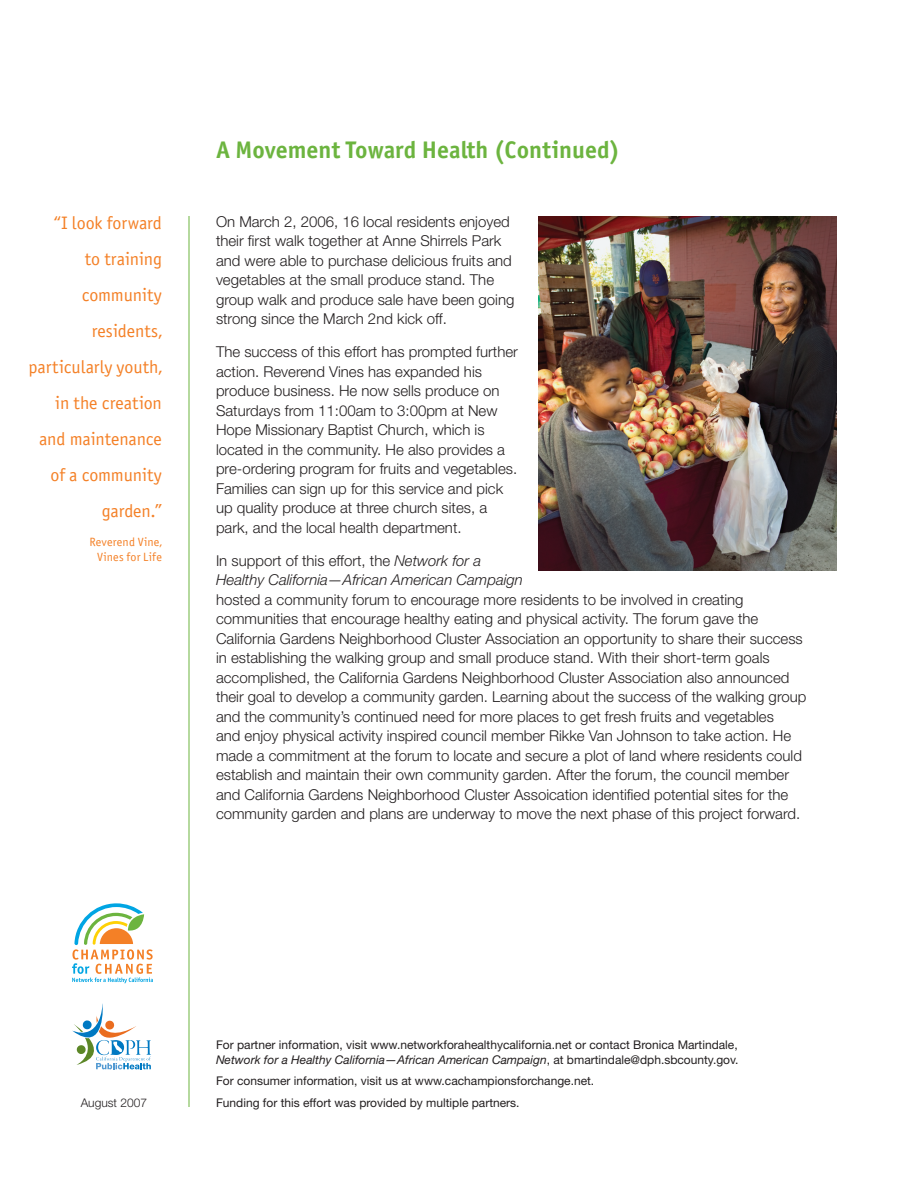
<style>
.page{position:relative;width:918px;height:1188px;background:#fff}
.page>*{position:absolute;margin:0;border:0;box-sizing:border-box;transform-origin:0 0}
.continued_title{font:24px "Officina Sans Bold A";color:#6cb43f}
.quote{font:18px/36px "Officina Sans Book A";letter-spacing:-.005em;color:#f48026;text-align:right}
.body{font:300 15px/19.5px "Helvetica Neue LT Std";color:#231f20}
.body-2{font:12px/15px "Helvetica Neue LT Std";color:#231f20}
.quote_author{font:12px/15px "Officina Sans Book A";letter-spacing:.015em;color:#f48026;text-align:right}
.body-3{font:300 12px "Helvetica Neue LT Std";color:#231f20}
.s1{font-style:italic}
</style>
<div class="page">
<hr style="left:189px;top:216px;width:1px;height:891px;background:#6cb43f">
<img style="left:539px;top:216px;width:298px;height:355px">
<svg style="left:72px;top:903px;width:81px;height:80px"></svg>
<svg style="left:72px;top:1003px;width:79px;height:66px"></svg>
<p class="quote" style="left:29px;top:205px;width:135px">“I look forward<br>to training community residents, particularly youth, in the creation and maintenance of a community garden.”</p>
<p class="quote_author" style="left:89px;top:534px;width:74px">Reverend Vine,<br>Vines for Life</p>
<p class="continued_title" style="left:216px;top:135px;width:406px">A Movement Toward Health (Continued)</p>
<p class="body" style="left:216px;top:211px;width:300px">On March 2, 2006, 16 local residents enjoyed their first walk together at Anne Shirrels Park and were able to purchase delicious fruits and vegetables at the small produce stand. The group walk and produce sale have been going strong since the March 2nd kick off.</p>
<p class="body" style="left:216px;top:342px;width:303px">The success of this effort has prompted further action. Reverend Vines has expanded his produce business. He now sells produce on Saturdays from 11:00am to 3:00pm at New Hope Missionary Baptist Church, which is located in the community. He also provides a pre-ordering program for fruits and vegetables.<br>Families can sign up for this service and pick up quality produce at three church sites, a park, and the local health department.</p>
<p class="body" style="left:216px;top:550px;width:592px">In support of this effort, the <span class="s1">Network for a<br>Healthy California—African American Campaign<br></span>hosted a community forum to encourage more residents to be involved in creating communities that encourage healthy eating and physical activity. The forum gave the California Gardens Neighborhood Cluster Association an opportunity to share their success in establishing the walking group and small produce stand. With their short-term goals accomplished, the California Gardens Neighborhood Cluster Association also announced their goal to develop a community garden. Learning about the success of the walking group and the community’s continued need for more places to get fresh fruits and vegetables<br>and enjoy physical activity inspired council member Rikke Van Johnson to take action. He made a commitment at the forum to locate and secure a plot of land where residents could establish and maintain their own community garden. After the forum, the council member and California Gardens Neighborhood Cluster Assoication identified potential sites for the community garden and plans are underway to move the next phase of this project forward.</p>
<p class="body-3" style="left:81px;top:1095px;width:68px">August 2007</p>
<p class="body-2" style="left:216px;top:1037px;width:524px">For partner information, visit www.networkforahealthycalifornia.net or contact Bronica Martindale,<br><span class="s1">Network for a Healthy California—African American Campaign</span>, at bmartindale@dph.sbcounty.gov.</p>
<p class="body-2" style="left:216px;top:1073px;width:380px">For consumer information, visit us at www.cachampionsforchange.net.</p>
<p class="body-2" style="left:216px;top:1095px;width:305px">Funding for this effort was provided by multiple partners.</p>
</div>
